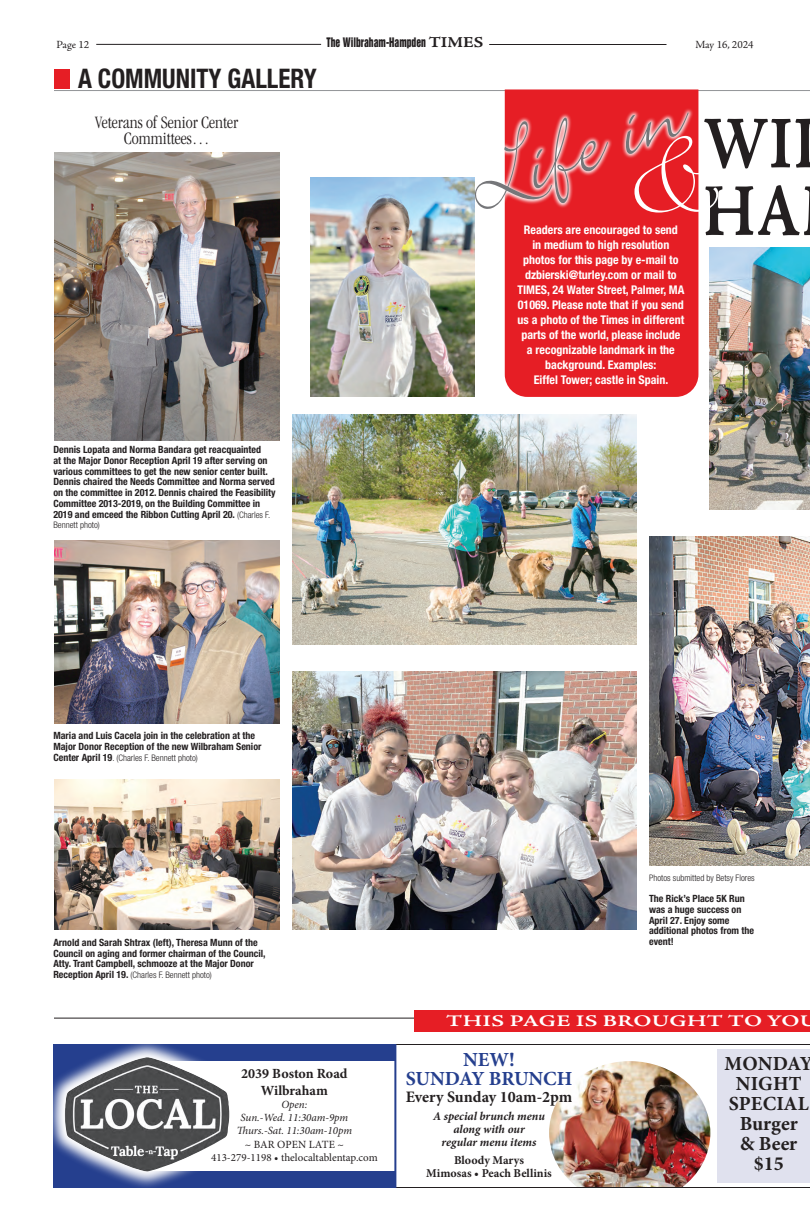
<style>
.page{position:relative;width:810px;height:1224px;background:#fff}
.page>*{position:absolute;margin:0;border:0;box-sizing:border-box;transform-origin:0 0}
.t1{font:73.7px "Adobe Jenson Pro Bold Capt";color:#231f20;scale:.81 1}
.times_-_subhead{font:700 condensed 27px "Helvetica Neue LT Std";color:#231f20;scale:.93 1}
.t2{font:700 20px/20px "Minion Pro";color:#231f20;text-align:center}
.t3{font:700 20px/19px "Minion Pro";color:#253f8e;text-align:center}
.times_-_subhead-2{font:300 condensed 18px/16px "ITC Garamond Std";color:#231f20;text-align:center}
.t4{font:16px "Adobe Jenson Pro Semibold Capt";letter-spacing:.01em;color:#fff;scale:1.38 1}
.t5{font:700 16px "Minion Pro";color:#231f20}
.t6{font:700 14px/16.8px "Minion Pro";color:#231f20;text-align:center}
.times_-_center_2{font:700 condensed 12px/15px "Helvetica Neue LT Std";color:#fff;text-align:center}
.t7{font:italic 700 12px/13px "Minion Pro";letter-spacing:-.005em;color:#231f20;text-align:center}
.t8{font:700 12px/13px "Minion Pro";color:#231f20;text-align:center}
.t9{font:12px "Helvetica Inserat LT Std";color:#231f20;scale:.8 1}
.t10{font:italic 11px/13.2px "Minion Pro";letter-spacing:-.005em;color:#231f20;text-align:center}
.t11{font:11px "Adobe Jenson Pro";color:#231f20}
.times_-_cutline{font:700 condensed 10px/10.7px "Helvetica Neue LT Std";color:#231f20}
.times_-_cutline-2{font:300 condensed 9px "Helvetica Neue LT Std";color:#231f20}
.s1{font-family:"Adobe Jenson Pro Bold Capt";font-size:15px}
.s2{font-weight:300;font-size:9px}
.s3{font-weight:700;font-size:10px}
.s4{font-style:normal}
</style>
<div class="page">
<hr style="left:96px;top:44px;width:225px;height:1px;background:#231f20">
<hr style="left:489px;top:44px;width:178px;height:1px;background:#231f20">
<img style="left:396px;top:1044px;width:414px;height:144px">
<div style="left:717px;top:1049px;width:93px;height:134px;background:#e0e1ee"></div>
<div style="left:53px;top:1044px;width:342px;height:144px;background:#253f8e"></div>
<div style="left:147px;top:1061px;width:262px;height:110px;background:#fff"></div>
<svg style="left:53px;top:1044px;width:140px;height:143px"></svg>
<img style="left:64px;top:1057px;width:166px;height:115px">
<hr style="left:394px;top:1044px;width:2px;height:144px;background:#253f8e">
<hr style="left:54px;top:90px;width:756px;height:1px;background:#939598">
<div style="left:54px;top:69px;width:15px;height:19px;background:#e61e25"></div>
<div style="left:505px;top:231px;width:193px;height:166px;background:#e61e25"></div>
<svg style="left:475px;top:89px;width:224px;height:142px;fill:#e61e25"></svg>
<hr style="left:54px;top:1018px;width:756px;height:1px;background:#231f20">
<div style="left:414px;top:1010px;width:396px;height:21px;background:#e61e25"></div>
<img style="left:54px;top:153px;width:226px;height:287px">
<img style="left:54px;top:541px;width:226px;height:183px">
<img style="left:55px;top:779px;width:225px;height:151px">
<img style="left:292px;top:415px;width:345px;height:230px">
<img style="left:292px;top:671px;width:345px;height:259px">
<img style="left:709px;top:247px;width:101px;height:262px">
<img style="left:649px;top:536px;width:161px;height:329px">
<img style="left:310px;top:177px;width:165px;height:220px">
<p class="t11" style="left:56px;top:38px;width:34px">Page 12</p>
<p class="t9" style="left:327px;top:35px;width:198px">The Wilbraham-Hampden <span class="s1">TIMES</span></p>
<p class="t11" style="left:695px;top:38px;width:60px">May 16, 2024</p>
<p class="times_-_subhead" style="left:78px;top:62px;width:258px">A COMMUNITY GALLERY</p>
<p class="times_-_subhead-2" style="left:95px;top:114px;width:144px">Veterans of Senior Center<br>Committees…</p>
<p class="times_-_cutline" style="left:53px;top:444px;width:224px">Dennis Lopata and Norma Bandara get reacquainted<br>at the Major Donor Reception April 19 after serving on various committees to get the new senior center built.<br>Dennis chaired the Needs Committee and Norma served on the committee in 2012. Dennis chaired the Feasibility Committee 2013-2019, on the Building Committee in 2019 and emceed the Ribbon Cutting April 20. <span class="s2">(Charles F.</span></p>
<p class="times_-_cutline-2" style="left:53px;top:520px;width:48px">Bennett photo)</p>
<p class="times_-_center_2" style="left:517px;top:222px;width:169px">Readers are encouraged to send<br>in medium to high resolution photos for this page by e-mail to dzbierski@turley.com or mail to<br>TIMES, 24 Water Street, Palmer, MA<br>01069. Please note that if you send us a photo of the Times in different parts of the world, please include a recognizable landmark in the background. Examples:</p>
<p class="times_-_center_2" style="left:534px;top:372px;width:136px">Eiffel Tower; castle in Spain.</p>
<p class="t1" style="left:703px;top:100px;width:112px">WI</p>
<p class="t1" style="left:703px;top:168px;width:122px">HA</p>
<p class="times_-_cutline" style="left:53px;top:730px;width:210px">Maria and Luis Cacela join in the celebration at the<br>Major Donor Reception of the new Wilbraham Senior</p>
<p class="times_-_cutline-2" style="left:53px;top:752px;width:146px"><span class="s3">Center April 19</span>. (Charles F. Bennett photo)</p>
<p class="times_-_cutline" style="left:53px;top:937px;width:214px">Arnold and Sarah Shtrax (left), Theresa Munn of the<br>Council on aging and former chairman of the Council,<br>Atty. Trant Campbell, schmooze at the Major Donor</p>
<p class="times_-_cutline-2" style="left:53px;top:970px;width:160px"><span class="s3">Reception April 19.</span> (Charles F. Bennett photo)</p>
<p class="t6" style="left:241px;top:1066px;width:108px">2039 Boston Road<br>Wilbraham</p>
<p class="t10" style="left:211px;top:1098px;width:168px">Open:<br>Sun.-Wed. 11:30am-9pm<br>Thurs.-Sat. 11:30am-10pm<br><span class="s4">~ BAR OPEN LATE ~<br>413-279-1198 • thelocaltablentap.com</span></p>
<p class="times_-_cutline-2" style="left:649px;top:873px;width:107px">Photos submitted by Betsy Flores</p>
<p class="times_-_cutline" style="left:649px;top:893px;width:107px">The Rick’s Place 5K Run was a huge success on<br>April 27. Enjoy some additional photos from the event!</p>
<p class="t4" style="left:446px;top:1011px;width:270px">THIS PAGE IS BROUGHT TO YOU</p>
<p class="t3" style="left:406px;top:1051px;width:168px">NEW!<br>SUNDAY BRUNCH</p>
<p class="t5" style="left:406px;top:1087px;width:168px">Every Sunday 10am-2pm</p>
<p class="t7" style="left:433px;top:1110px;width:113px">A special brunch menu along with our<br>regular menu items</p>
<p class="t8" style="left:426px;top:1154px;width:127px">Bloody Marys<br>Mimosas • Peach Bellinis</p>
<p class="t2" style="left:725px;top:1054px;width:90px">MONDAY<br>NIGHT<br>SPECIAL<br>Burger<br>&amp; Beer $15</p>
</div>
